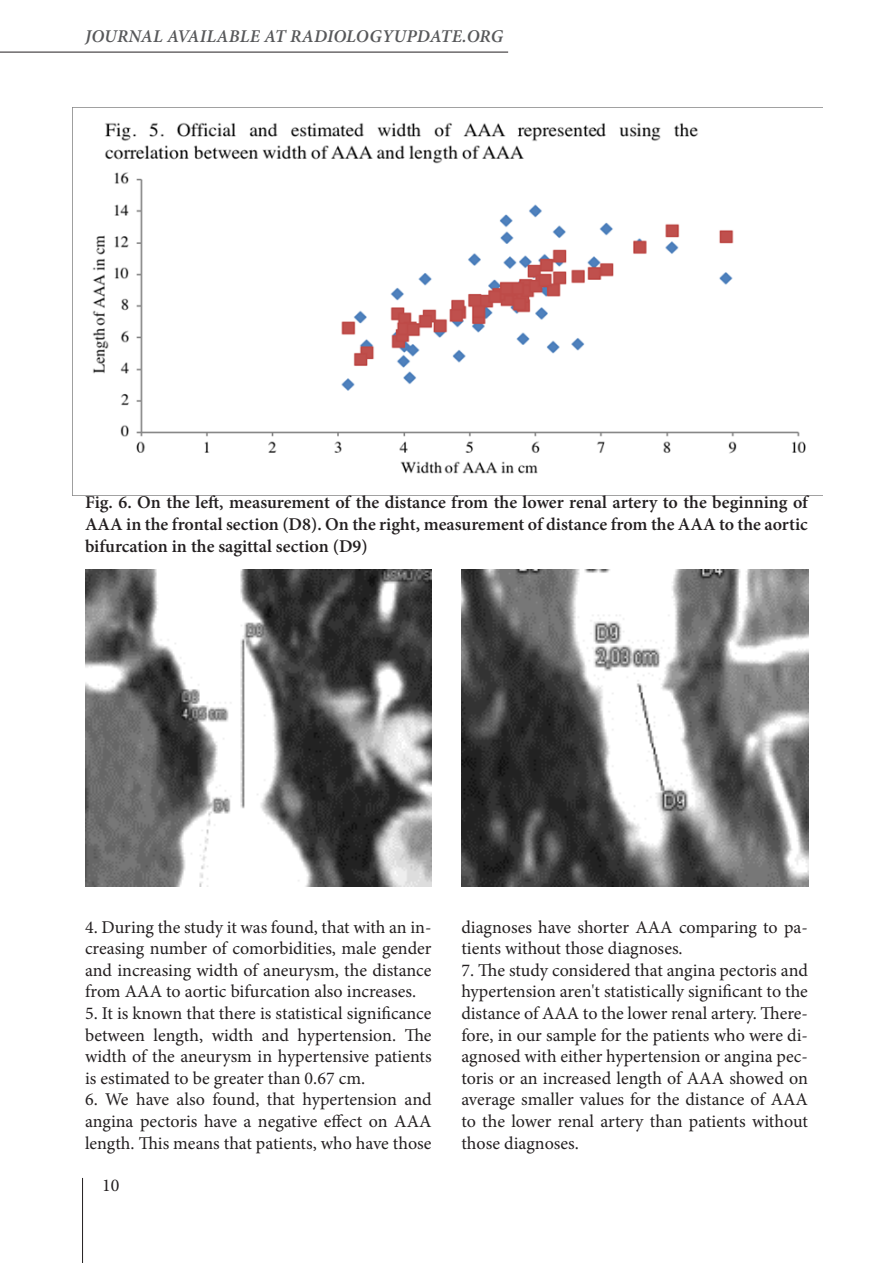
<style>
.page{position:relative;width:893px;height:1263px;background:#fff}
.page>*{position:absolute;margin:0;border:0;box-sizing:border-box;transform-origin:0 0}
.tekstas{font:18px/21.6px "Minion Pro";color:#231f20;text-align:justify}
.foto_Pavadinimai{font:600 18px/21.6px "Minion Pro";color:#231f20;text-align:justify}
.t1{font:italic 600 18px "Minion Pro";letter-spacing:.01em;color:#57585a}
</style>
<div class="page">
<hr style="left:82px;top:1178px;width:1px;height:85px;background:#231f20">
<hr style="left:0;top:52px;width:508px;height:1px;background:#231f20">
<img style="left:72px;top:107px;width:750px;height:388px">
<img style="left:85px;top:570px;width:347px;height:316px">
<img style="left:462px;top:570px;width:346px;height:316px">
<p class="t1" style="left:85px;top:23px;width:420px">JOURNAL AVAILABLE AT RADIOLOGYUPDATE.ORG</p>
<p class="foto_Pavadinimai" style="left:85px;top:492px;width:724px">Fig. 6. On the left, measurement of the distance from the lower renal artery to the beginning of AAA in the frontal section (D8). On the right, measurement of distance from the AAA to the aortic bifurcation in the sagittal section (D9)</p>
<p class="tekstas" style="left:85px;top:916px;width:348px">4. During the study it was found, that with an in&shy;creasing number of comorbidities, male gender and increasing width of aneurysm, the distance from AAA to aortic bifurcation also increases.</p>
<p class="tekstas" style="left:85px;top:1002px;width:348px">5. It is known that there is statistical significance between length, width and hypertension. The width of the aneurysm in hypertensive patients is estimated to be greater than 0.67 cm.</p>
<p class="tekstas" style="left:85px;top:1089px;width:348px">6. We have also found, that hypertension and angina pectoris have a negative effect on AAA length. This means that patients, who have those</p>
<p class="tekstas" style="left:102px;top:1174px;width:19px">10</p>
<p class="tekstas" style="left:461px;top:916px;width:348px">diagnoses have shorter AAA comparing to pa&shy;tients without those diagnoses.</p>
<p class="tekstas" style="left:461px;top:959px;width:348px">7. The study considered that angina pectoris and hypertension aren't statistically significant to the distance of AAA to the lower renal artery. There&shy;fore, in our sample for the patients who were di&shy;agnosed with either hypertension or angina pec&shy;toris or an increased length of AAA showed on average smaller values for the distance of AAA to the lower renal artery than patients without those diagnoses.</p>
</div>
